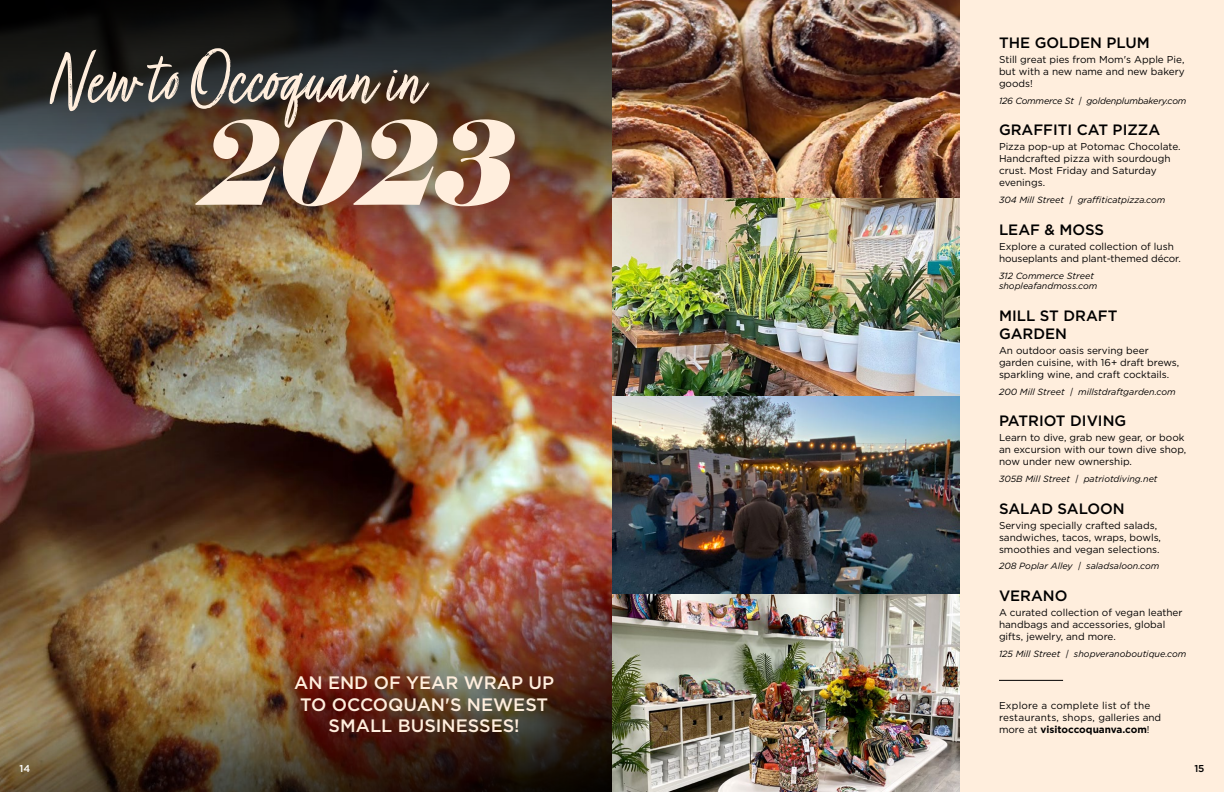
<style>
.page{position:relative;width:1224px;height:792px;background:#fff}
.page>*{position:absolute;margin:0;border:0;box-sizing:border-box;transform-origin:0 0}
.t1{font:500 18px/21.6px "Gotham";color:#fed;text-align:center}
.t2{font:500 15px/18px "Gotham";color:#000}
.t3{font:10px/12px "Gotham";color:#000}
.t4{font:10px/12px "Gotham";letter-spacing:.02em;color:#000}
.t5{font:500 10px "Gotham";color:#fff}
.t6{font:500 10px "Gotham";color:#000}
.t7{font:italic 9px/10.8px "Gotham";color:#000}
.t8{font:italic 9px "Gotham";letter-spacing:-.02em;color:#000}
.s1{font-weight:700}
</style>
<div class="page">
<img style="left:0;top:274px;width:612px;height:247px">
<img style="left:0;top:0;width:612px;height:274px">
<img style="left:50px;top:48px;width:465px;height:158px">
<img style="left:0;top:521px;width:612px;height:271px">
<div style="left:612px;top:0;width:612px;height:792px;background:#fed"></div>
<img style="left:612px;top:0;width:348px;height:792px">
<hr style="left:999px;top:680px;width:64px;height:1px;background:#000">
<h1 class="t1" style="left:294px;top:672px;width:262px">AN END OF YEAR WRAP UP<br>TO OCCOQUAN'S NEWEST<br>SMALL BUSINESSES!</h1>
<h2 class="t2" style="left:999px;top:34px;width:152px">THE GOLDEN PLUM</h2>
<p class="t3" style="left:999px;top:53px;width:187px;text-align:justify">Still great pies from Mom's Apple Pie, but with a new name and new bakery goods!</p>
<p class="t8" style="left:999px;top:95px;width:189px">126 Commerce St | goldenplumbakery.com</p>
<h2 class="t2" style="left:999px;top:121px;width:163px">GRAFFITI CAT PIZZA</h2>
<p class="t3" style="left:999px;top:141px;width:183px">Pizza pop-up at Potomac Chocolate.<br>Handcrafted pizza with sourdough crust. Most Friday and Saturday evenings.</p>
<p class="t7" style="left:999px;top:194px;width:168px">304 Mill Street | graffiticatpizza.com</p>
<h2 class="t2" style="left:999px;top:220px;width:107px">LEAF &amp; MOSS</h2>
<p class="t3" style="left:999px;top:240px;width:183px">Explore a curated collection of lush houseplants and plant-themed décor.</p>
<p class="t7" style="left:999px;top:270px;width:100px">312 Commerce Street shopleafandmoss.com</p>
<h2 class="t2" style="left:999px;top:306px;width:120px">MILL ST DRAFT<br>GARDEN</h2>
<p class="t3" style="left:999px;top:344px;width:182px">An outdoor oasis serving beer garden cuisine, with 16+ draft brews, sparkling wine, and craft cocktails.</p>
<p class="t7" style="left:999px;top:386px;width:178px">200 Mill Street | millstdraftgarden.com</p>
<h2 class="t2" style="left:999px;top:412px;width:129px">PATRIOT DIVING</h2>
<p class="t3" style="left:999px;top:432px;width:189px">Learn to dive, grab new gear, or book an excursion with our town dive shop, now under new ownership.</p>
<p class="t7" style="left:999px;top:473px;width:160px">305B Mill Street | patriotdiving.net</p>
<h2 class="t2" style="left:999px;top:499px;width:127px">SALAD SALOON</h2>
<p class="t3" style="left:999px;top:519px;width:164px">Serving specially crafted salads, sandwiches, tacos, wraps, bowls, smoothies and vegan selections.</p>
<p class="t7" style="left:999px;top:561px;width:162px">208 Poplar Alley | saladsaloon.com</p>
<h2 class="t2" style="left:999px;top:586px;width:70px">VERANO</h2>
<p class="t3" style="left:999px;top:606px;width:185px">A curated collection of vegan leather handbags and accessories, global gifts, jewelry, and more.</p>
<p class="t7" style="left:999px;top:648px;width:189px">125 Mill Street | shopveranoboutique.com</p>
<p class="t4" style="left:999px;top:700px;width:164px">Explore a complete list of the restaurants, shops, galleries and more at <span class="s1">visitoccoquanva.com</span>!</p>
<p class="t5" style="left:19px;top:762px;width:12px">14</p>
<p class="t6" style="left:1194px;top:762px;width:12px">15</p>
</div>
